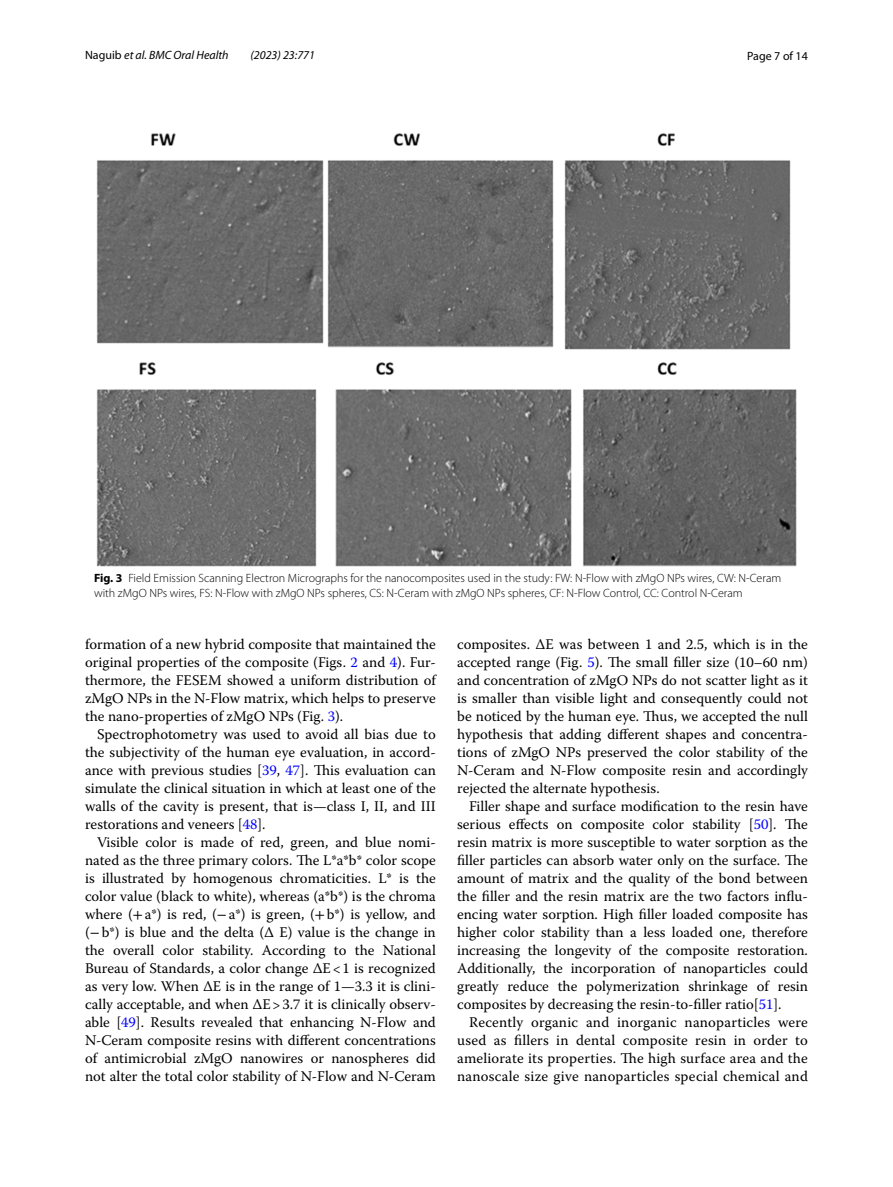
<style>
.page{position:relative;width:893px;height:1187px;background:#fff}
.page>*{position:absolute;margin:0;border:0;box-sizing:border-box;transform-origin:0 0}
.t1{font:14.7px/18px "Warnock Pro";color:#000;text-align:justify}
.t2{font:300 12px/15px "Myriad Pro";color:#000}
.t3{font:italic 12px "Myriad Pro";color:#000}
.t4{font:12px "Myriad Pro";color:#000}
.s1{font-style:normal}
.s2{font-weight:700}
.s3{color:#00f}
.s4{font-family:"STIX"}
</style>
<div class="page">
<img style="left:96px;top:133px;width:701px;height:433px">
<p class="t3" style="left:85px;top:48px;width:145px"><span class="s1">Naguib</span> et al. BMC Oral Health</p>
<p class="t3" style="left:250px;top:48px;width:66px">(2023) 23:771</p>
<p class="t4" style="left:747px;top:48px;width:62px">Page 7 of 14</p>
<p class="t2" style="left:94px;top:570px;width:689px"><span class="s2">Fig. 3</span> Field Emission Scanning Electron Micrographs for the nanocomposites used in the study: FW: N-Flow with zMgO NPs wires, CW: N-Ceram with zMgO NPs wires, FS: N-Flow with zMgO NPs spheres, CS: N-Ceram with zMgO NPs spheres, CF: N-Flow Control, CC: Control N-Ceram</p>
<p class="t1" style="left:85px;top:635px;width:352px">formation of a new hybrid composite that maintained the original properties of the composite (Figs. <span class="s3">2</span> and <span class="s3">4</span>). Fur&shy;thermore, the FESEM showed a uniform distribution of zMgO NPs in the N-Flow matrix, which helps to preserve the nano-properties of zMgO NPs (Fig. <span class="s3">3</span>).</p>
<p class="t1" style="left:85px;top:725px;width:352px;text-indent:12px">Spectrophotometry was used to avoid all bias due to the subjectivity of the human eye evaluation, in accord&shy;ance with previous studies [<span class="s3">39</span>, <span class="s3">47</span>]. This evaluation can simulate the clinical situation in which at least one of the walls of the cavity is present, that is—class I, II, and III restorations and veneers [<span class="s3">48</span>].</p>
<p class="t1" style="left:85px;top:833px;width:352px;text-indent:12px">Visible color is made of red, green, and blue nomi&shy;nated as the three primary colors. The L*a*b* color scope is illustrated by homogenous chromaticities. L* is the color value (black to white), whereas (a*b*) is the chroma where (<span class="s4">+</span>a*) is red, (<span class="s4">−</span>a*) is green, (<span class="s4">+</span>b*) is yellow, and (<span class="s4">−</span>b*) is blue and the delta (Δ E) value is the change in the overall color stability. According to the National Bureau of Standards, a color change ΔE&lt;1 is recognized as very low. When ΔE is in the range of 1—3.3 it is clini&shy;cally acceptable, and when ΔE&gt;3.7 it is clinically observ&shy;able [<span class="s3">49</span>]. Results revealed that enhancing N-Flow and N-Ceram composite resins with different concentrations of antimicrobial zMgO nanowires or nanospheres did not alter the total color stability of N-Flow and N-Ceram</p>
<p class="t1" style="left:457px;top:635px;width:352px">composites. ΔE was between 1 and 2.5, which is in the accepted range (Fig. <span class="s3">5</span>). The small filler size (10–60 nm) and concentration of zMgO NPs do not scatter light as it is smaller than visible light and consequently could not be noticed by the human eye. Thus, we accepted the null hypothesis that adding different shapes and concentra&shy;tions of zMgO NPs preserved the color stability of the N-Ceram and N-Flow composite resin and accordingly rejected the alternate hypothesis.</p>
<p class="t1" style="left:457px;top:797px;width:352px;text-indent:12px">Filler shape and surface modification to the resin have serious effects on composite color stability [<span class="s3">50</span>]. The resin matrix is more susceptible to water sorption as the filler particles can absorb water only on the surface. The amount of matrix and the quality of the bond between the filler and the resin matrix are the two factors influ&shy;encing water sorption. High filler loaded composite has higher color stability than a less loaded one, therefore increasing the longevity of the composite restoration.<br>Additionally, the incorporation of nanoparticles could greatly reduce the polymerization shrinkage of resin composites by decreasing the resin-to-filler ratio[<span class="s3">51</span>].</p>
<p class="t1" style="left:457px;top:1013px;width:352px;text-indent:12px">Recently organic and inorganic nanoparticles were used as fillers in dental composite resin in order to ameliorate its properties. The high surface area and the nanoscale size give nanoparticles special chemical and</p>
</div>
